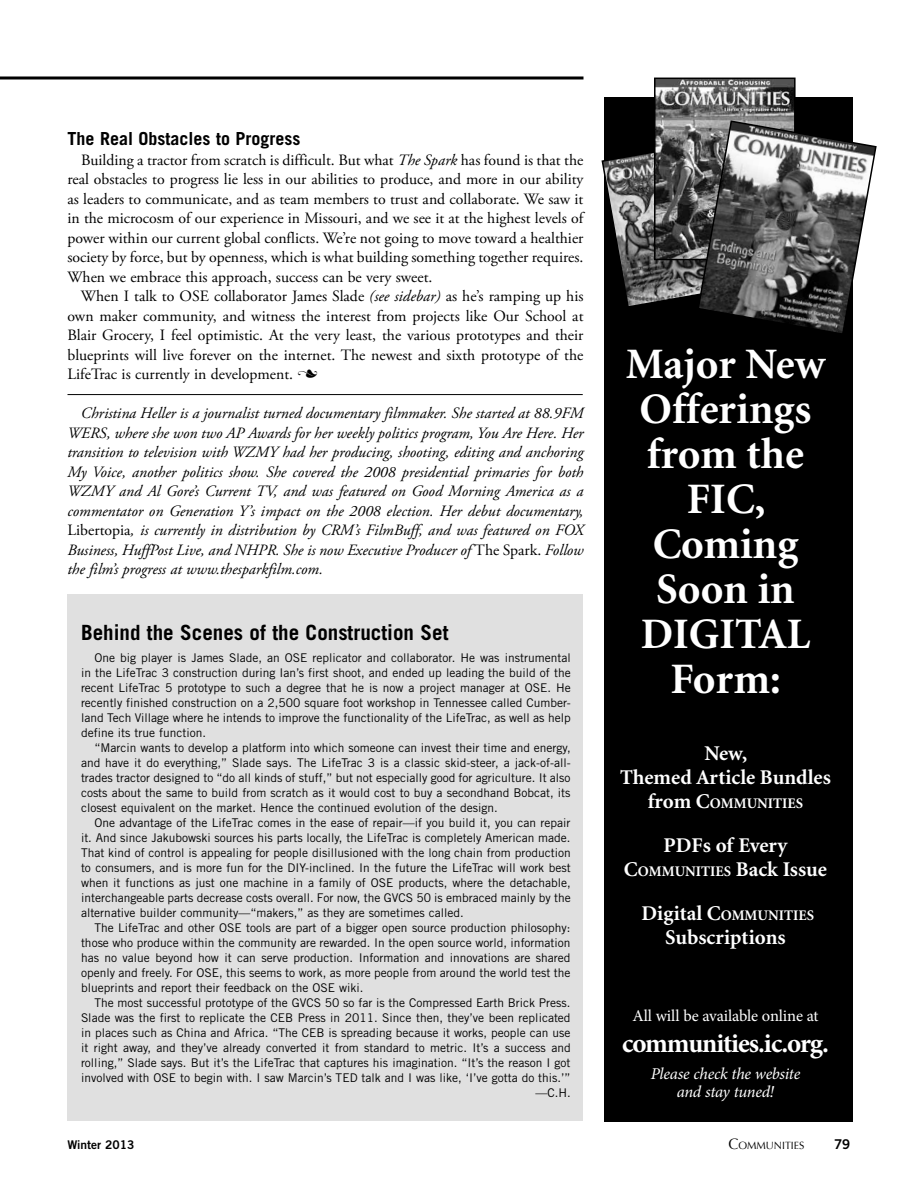
<style>
.page{position:relative;width:918px;height:1188px;background:#fff}
.page>*{position:absolute;margin:0;border:0;box-sizing:border-box;transform-origin:0 0}
.t1{font:700 43.5px/45px "Minion";color:#fff;text-align:center}
.t2{font:700 27px "Minion Pro";letter-spacing:-.04em;color:#fff}
.t3{font:700 21px/24px "Minion";color:#fff;text-align:center}
.t4{font:700 21px "Trade Gothic";color:#000}
.t5{font:700 18px "Trade Gothic";color:#000}
.t6{font:italic 16.5px/18px "Minion Pro";letter-spacing:-.02em;color:#fff;text-align:center}
.t7{font:16.5px "Minion Pro";letter-spacing:-.01em;color:#fff}
.t8{font:15.75px "Adobe Garamond Pro";color:#000}
.t9{font:italic 15.75px/19.5px "Adobe Garamond Pro";color:#000;text-align:justify}
.t10{font:700 14.7px "Minion";color:#fff}
.t11{font:13.5px "Trade Gothic Bold Two";color:#000}
.t12{font:12px "Trade Gothic";color:#000}
.t13{font:12px "Trade Gothic Bold Two";color:#000}
.t14{font:10.5px "Optima";color:#000}
.s1{font-style:italic}
.s2{font-family:"Type Embellishments One Let Plain"}
.s3{font-style:normal}
.s4{font-size:21px}
.s5{font-size:15px}
</style>
<div class="page">
<div style="left:68px;top:594px;width:515px;height:526px;background:#e0e0e0"></div>
<hr style="left:0;top:76px;width:584px;height:3px;background:#000">
<hr style="left:68px;top:394px;width:515px;height:1px;background:#000">
<div style="left:604px;top:98px;width:249px;height:1024px;background:#000"></div>
<img style="left:657px;top:81px;width:136px;height:39px">
<div style="left:654px;top:78px;width:142px;height:182px;border:2px solid #000"></div>
<svg style="left:601px;top:120px;width:276px;height:213px"></svg>
<p class="t5" style="left:68px;top:128px;width:235px">The Real Obstacles to Progress</p>
<p class="t8" style="left:81px;top:150px;width:504px">Building a tractor from scratch is difficult. But what <span class="s1">The Spark</span> has found is that the</p>
<p class="t8" style="left:67px;top:170px;width:518px">real obstacles to progress lie less in our abilities to produce, and more in our ability</p>
<p class="t8" style="left:67px;top:189px;width:517px">as leaders to communicate, and as team members to trust and collaborate. We saw it</p>
<p class="t8" style="left:67px;top:209px;width:517px">in the microcosm of our experience in Missouri, and we see it at the highest levels of</p>
<p class="t8" style="left:67px;top:228px;width:518px">power within our current global conflicts. We’re not going to move toward a healthier</p>
<p class="t8" style="left:67px;top:248px;width:517px">society by force, but by openness, which is what building something together requires.</p>
<p class="t8" style="left:67px;top:267px;width:367px">When we embrace this approach, success can be very sweet.</p>
<p class="t8" style="left:81px;top:287px;width:504px">When I talk to OSE collaborator James Slade <span class="s1">(see sidebar)</span> as he’s ramping up his</p>
<p class="t8" style="left:67px;top:306px;width:518px">own maker community, and witness the interest from projects like Our School at</p>
<p class="t8" style="left:67px;top:326px;width:518px">Blair Grocery, I feel optimistic. At the very least, the various prototypes and their</p>
<p class="t8" style="left:67px;top:345px;width:517px">blueprints will live forever on the internet. The newest and sixth prototype of the</p>
<p class="t8" style="left:67px;top:365px;width:252px">LifeTrac is currently in development. <span class="s2">n</span></p>
<p class="t9" style="left:67px;top:404px;width:518px;text-indent:13px">Christina Heller is a journalist turned documentary filmmaker. She started at 88.9FM WERS, where she won two AP Awards for her weekly politics program, You Are Here. Her transition to television with WZMY had her producing, shooting, editing and anchoring My Voice, another politics show. She covered the 2008 presidential primaries for both WZMY and Al Gore’s Current TV, and was featured on Good Morning America as a commentator on Generation Y’s impact on the 2008 election. Her debut documentary, <span class="s3">Libertopia</span>, is currently in distribution by CRM’s FilmBuff, and was featured on FOX Business, HuffPost Live, and NHPR. She is now Executive Producer of <span class="s3">The Spark.</span> Follow the film’s progress at www.thesparkfilm.com.</p>
<p class="t4" style="left:81px;top:620px;width:369px">Behind the Scenes of the Construction Set</p>
<p class="t12" style="left:94px;top:651px;width:478px">One big player is James Slade, an OSE replicator and collaborator. He was instrumental</p>
<p class="t12" style="left:81px;top:666px;width:491px">in the LifeTrac 3 construction during Ian’s first shoot, and ended up leading the build of the</p>
<p class="t12" style="left:81px;top:681px;width:491px">recent LifeTrac 5 prototype to such a degree that he is now a project manager at OSE. He</p>
<p class="t12" style="left:81px;top:696px;width:491px">recently finished construction on a 2,500 square foot workshop in Tennessee called Cumber-</p>
<p class="t12" style="left:81px;top:711px;width:491px">land Tech Village where he intends to improve the functionality of the LifeTrac, as well as help</p>
<p class="t12" style="left:81px;top:726px;width:127px">define its true function.</p>
<p class="t12" style="left:94px;top:741px;width:478px">“Marcin wants to develop a platform into which someone can invest their time and energy,</p>
<p class="t12" style="left:81px;top:756px;width:491px">and have it do everything,” Slade says. The LifeTrac 3 is a classic skid-steer, a jack-of-all-</p>
<p class="t12" style="left:81px;top:771px;width:491px">trades tractor designed to “do all kinds of stuff,” but not especially good for agriculture. It also</p>
<p class="t12" style="left:81px;top:786px;width:491px">costs about the same to build from scratch as it would cost to buy a secondhand Bobcat, its</p>
<p class="t12" style="left:81px;top:801px;width:418px">closest equivalent on the market. Hence the continued evolution of the design.</p>
<p class="t12" style="left:94px;top:816px;width:478px">One advantage of the LifeTrac comes in the ease of repair—if you build it, you can repair</p>
<p class="t12" style="left:81px;top:831px;width:491px">it. And since Jakubowski sources his parts locally, the LifeTrac is completely American made.</p>
<p class="t12" style="left:81px;top:846px;width:491px">That kind of control is appealing for people disillusioned with the long chain from production</p>
<p class="t12" style="left:81px;top:861px;width:491px">to consumers, and is more fun for the DIY-inclined. In the future the LifeTrac will work best</p>
<p class="t12" style="left:81px;top:876px;width:491px">when it functions as just one machine in a family of OSE products, where the detachable,</p>
<p class="t12" style="left:81px;top:891px;width:491px">interchangeable parts decrease costs overall. For now, the GVCS 50 is embraced mainly by the</p>
<p class="t12" style="left:81px;top:906px;width:384px">alternative builder community—“makers,” as they are sometimes called.</p>
<p class="t12" style="left:94px;top:921px;width:478px">The LifeTrac and other OSE tools are part of a bigger open source production philosophy:</p>
<p class="t12" style="left:81px;top:936px;width:491px">those who produce within the community are rewarded. In the open source world, information</p>
<p class="t12" style="left:81px;top:951px;width:491px">has no value beyond how it can serve production. Information and innovations are shared</p>
<p class="t12" style="left:81px;top:966px;width:491px">openly and freely. For OSE, this seems to work, as more people from around the world test the</p>
<p class="t12" style="left:81px;top:981px;width:284px">blueprints and report their feedback on the OSE wiki.</p>
<p class="t12" style="left:94px;top:996px;width:478px">The most successful prototype of the GVCS 50 so far is the Compressed Earth Brick Press.</p>
<p class="t12" style="left:81px;top:1011px;width:491px">Slade was the first to replicate the CEB Press in 2011. Since then, they’ve been replicated</p>
<p class="t12" style="left:81px;top:1026px;width:491px">in places such as China and Africa. “The CEB is spreading because it works, people can use</p>
<p class="t12" style="left:81px;top:1041px;width:491px">it right away, and they’ve already converted it from standard to metric. It’s a success and</p>
<p class="t12" style="left:81px;top:1056px;width:491px">rolling,” Slade says. But it’s the LifeTrac that captures his imagination. “It’s the reason I got</p>
<p class="t12" style="left:81px;top:1071px;width:491px">involved with OSE to begin with. I saw Marcin’s TED talk and I was like, ‘I’ve gotta do this.’”</p>
<p class="t12" style="left:535px;top:1086px;width:37px">—C.H.</p>
<p class="t1" style="left:626px;top:343px;width:201px">Major New<br>Offerings from the<br>FIC,<br>Coming<br>Soon in<br>Digital<br>Form:</p>
<p class="t3" style="left:620px;top:742px;width:212px">New,<br>Themed Article Bundles</p>
<p class="t10" style="left:648px;top:796px;width:157px"><span class="s4">from</span> <span class="s4">C</span>OMMUNITIES</p>
<p class="t3" style="left:664px;top:834px;width:125px">PDFs of Every</p>
<p class="t10" style="left:624px;top:864px;width:205px"><span class="s4">C</span>OMMUNITIES <span class="s4">Back Issue</span></p>
<p class="t10" style="left:642px;top:908px;width:174px"><span class="s4">Digital</span> <span class="s4">C</span>OMMUNITIES</p>
<p class="t3" style="left:665px;top:926px;width:122px">Subscriptions</p>
<p class="t7" style="left:632px;top:1004px;width:188px">All will be available online at</p>
<p class="t2" style="left:622px;top:1025px;width:209px">communities.ic.org.</p>
<p class="t6" style="left:651px;top:1065px;width:151px">Please check the website and stay tuned!</p>
<p class="t13" style="left:68px;top:1137px;width:69px">Winter 2013</p>
<p class="t14" style="left:728px;top:1139px;width:77px"><span class="s5">C</span>OMMUNITIES</p>
<p class="t11" style="left:834px;top:1136px;width:18px">79</p>
</div>
